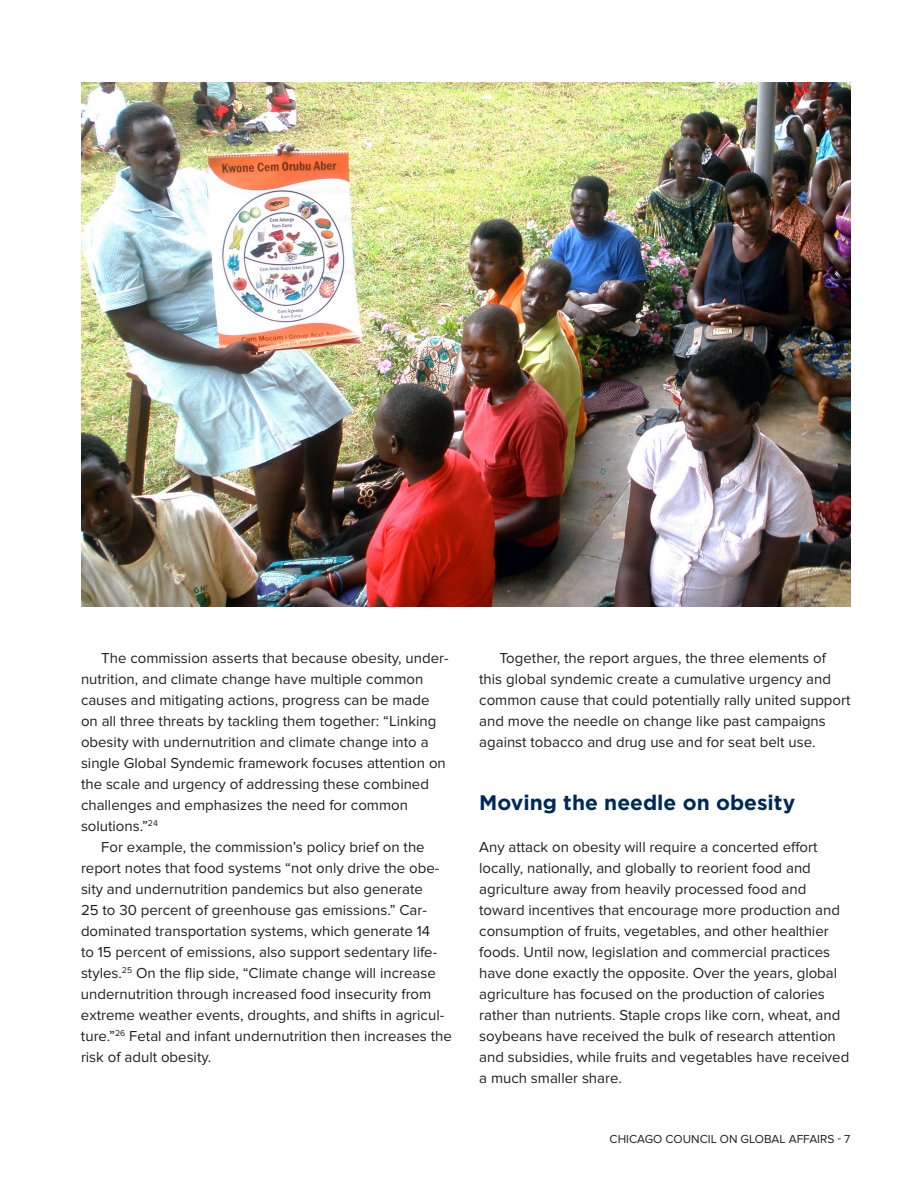
<style>
.page{position:relative;width:918px;height:1188px;background:#fff}
.page>*{position:absolute;margin:0;border:0;box-sizing:border-box;transform-origin:0 0}
.t1{font:700 21px "Gotham";color:#002858}
.t2{font:15px/21px "Proxima Nova";color:#231f20}
.t3{font:12px "Proxima Nova";color:#231f20}
</style>
<div class="page">
<img style="left:81px;top:82px;width:769px;height:525px">
<p class="t2" style="left:101px;top:648px;width:349px">The commission asserts that because obesity, under-</p>
<p class="t2" style="left:81px;top:669px;width:344px">nutrition, and climate change have multiple common</p>
<p class="t2" style="left:81px;top:690px;width:350px">causes and mitigating actions, progress can be made</p>
<p class="t2" style="left:81px;top:711px;width:357px">on all three threats by tackling them together: “Linking</p>
<p class="t2" style="left:81px;top:732px;width:349px">obesity with undernutrition and climate change into a</p>
<p class="t2" style="left:81px;top:753px;width:366px">single Global Syndemic framework focuses attention on</p>
<p class="t2" style="left:81px;top:774px;width:350px">the scale and urgency of addressing these combined</p>
<p class="t2" style="left:81px;top:795px;width:329px">challenges and emphasizes the need for common</p>
<p class="t2" style="left:81px;top:816px;width:78px">solutions.”<sup>24</sup></p>
<p class="t2" style="left:101px;top:837px;width:325px">For example, the commission’s policy brief on the</p>
<p class="t2" style="left:81px;top:858px;width:360px">report notes that food systems “not only drive the obe-</p>
<p class="t2" style="left:81px;top:879px;width:343px">sity and undernutrition pandemics but also generate</p>
<p class="t2" style="left:81px;top:900px;width:347px">25 to 30 percent of greenhouse gas emissions.” Car-</p>
<p class="t2" style="left:81px;top:921px;width:351px">dominated transportation systems, which generate 14</p>
<p class="t2" style="left:81px;top:942px;width:358px">to 15 percent of emissions, also support sedentary life-</p>
<p class="t2" style="left:81px;top:963px;width:356px">styles.<sup>25</sup> On the flip side, “Climate change will increase</p>
<p class="t2" style="left:81px;top:984px;width:352px">undernutrition through increased food insecurity from</p>
<p class="t2" style="left:81px;top:1005px;width:365px">extreme weather events, droughts, and shifts in agricul-</p>
<p class="t2" style="left:81px;top:1026px;width:372px">ture.”<sup>26</sup> Fetal and infant undernutrition then increases the</p>
<p class="t2" style="left:81px;top:1047px;width:132px">risk of adult obesity.</p>
<p class="t2" style="left:479px;top:648px;width:373px;text-indent:20px">Together, the report argues, the three elements of this global syndemic create a cumulative urgency and common cause that could potentially rally united support and move the needle on change like past campaigns against tobacco and drug use and for seat belt use.</p>
<h1 class="t1" style="left:479px;top:789px;width:318px">Moving the needle on obesity</h1>
<p class="t2" style="left:479px;top:837px;width:372px">Any attack on obesity will require a concerted effort locally, nationally, and globally to reorient food and agriculture away from heavily processed food and toward incentives that encourage more production and consumption of fruits, vegetables, and other healthier foods. Until now, legislation and commercial practices have done exactly the opposite. Over the years, global agriculture has focused on the production of calories rather than nutrients. Staple crops like corn, wheat, and soybeans have received the bulk of research attention and subsidies, while fruits and vegetables have received a much smaller share.</p>
<p class="t3" style="left:610px;top:1133px;width:242px">CHICAGO COUNCIL ON GLOBAL AFFAIRS - 7</p>
</div>
